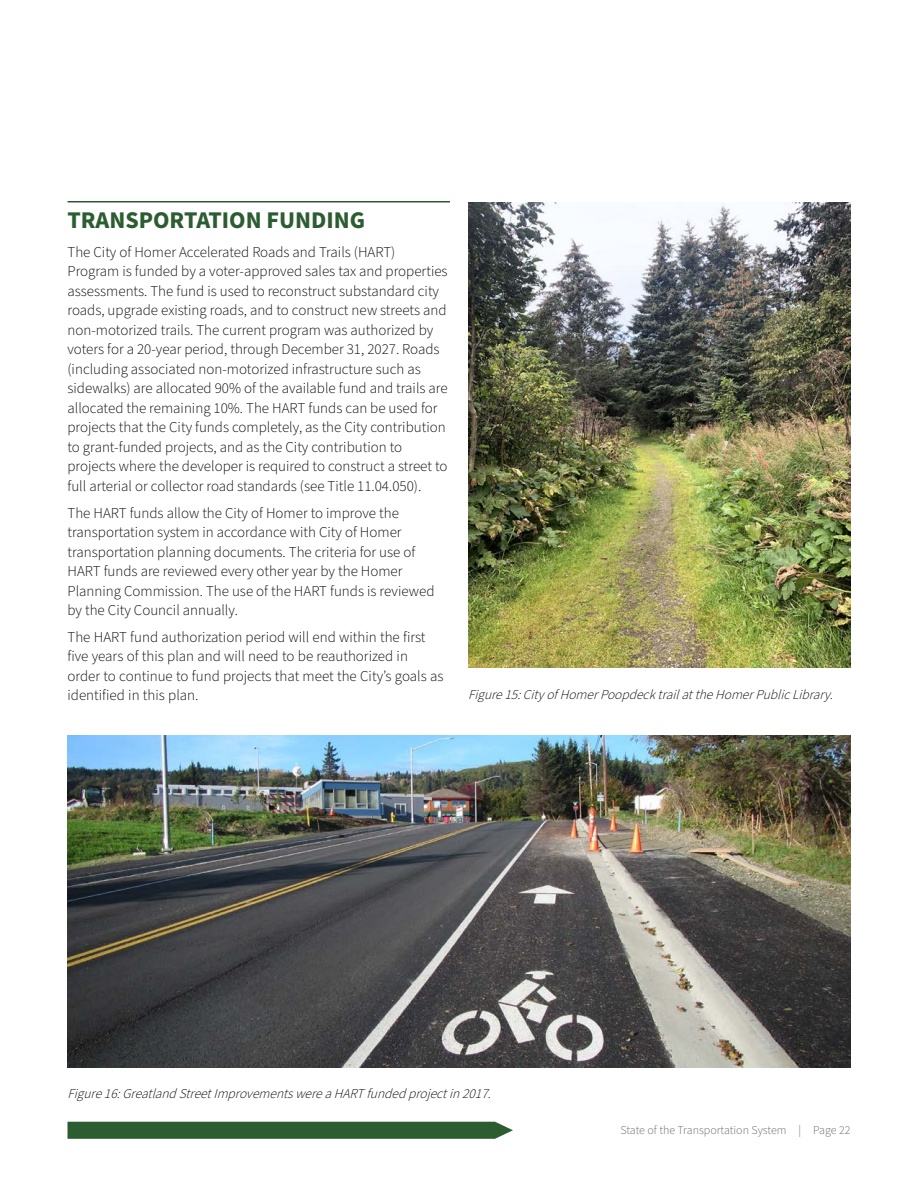
<style>
.page{position:relative;width:918px;height:1188px;background:#fff}
.page>*{position:absolute;margin:0;border:0;box-sizing:border-box;transform-origin:0 0}
.t1{font:700 24px "Source Sans Pro";color:#2c5d31}
.Body{font:300 15px/19.5px "Source Sans Pro";color:#040503}
.Figure_Caption{font:italic 300 13.5px "Source Sans Pro";color:#040503}
.t2{font:300 12px "Source Sans Pro";color:#676464}
</style>
<div class="page">
<svg style="left:68px;top:1122px;width:445px;height:17px;background:#326237"></svg>
<hr style="left:68px;top:201px;width:382px;height:1px;background:#2c5d31">
<img style="left:68px;top:735px;width:782px;height:333px">
<img style="left:468px;top:202px;width:382px;height:466px">
<p class="t1" style="left:68px;top:204px;width:299px">TRANSPORTATION FUNDING</p>
<p class="Body" style="left:68px;top:242px;width:382px">The City of Homer Accelerated Roads and Trails (HART)<br>Program is funded by a voter-approved sales tax and properties assessments. The fund is used to reconstruct substandard city roads, upgrade existing roads, and to construct new streets and non-motorized trails. The current program was authorized by voters for a 20-year period, through December 31, 2027. Roads (including associated non-motorized infrastructure such as sidewalks) are allocated 90% of the available fund and trails are allocated the remaining 10%. The HART funds can be used for projects that the City funds completely, as the City contribution to grant-funded projects, and as the City contribution to projects where the developer is required to construct a street to full arterial or collector road standards (see Title 11.04.050).</p>
<p class="Body" style="left:68px;top:503px;width:368px">The HART funds allow the City of Homer to improve the transportation system in accordance with City of Homer transportation planning documents. The criteria for use of HART funds are reviewed every other year by the Homer Planning Commission. The use of the HART funds is reviewed by the City Council annually.</p>
<p class="Body" style="left:68px;top:628px;width:377px">The HART fund authorization period will end within the first five years of this plan and will need to be reauthorized in order to continue to fund projects that meet the City’s goals as identified in this plan.</p>
<p class="Figure_Caption" style="left:468px;top:686px;width:371px">Figure15:CityofHomerPoopdecktrailattheHomerPublicLibrary.</p>
<p class="Figure_Caption" style="left:68px;top:1084px;width:430px">Figure16:GreatlandStreetImprovementswereaHARTfundedprojectin2017.</p>
<p class="t2" style="left:621px;top:1122px;width:231px">State of the Transportation System | Page 22</p>
</div>
